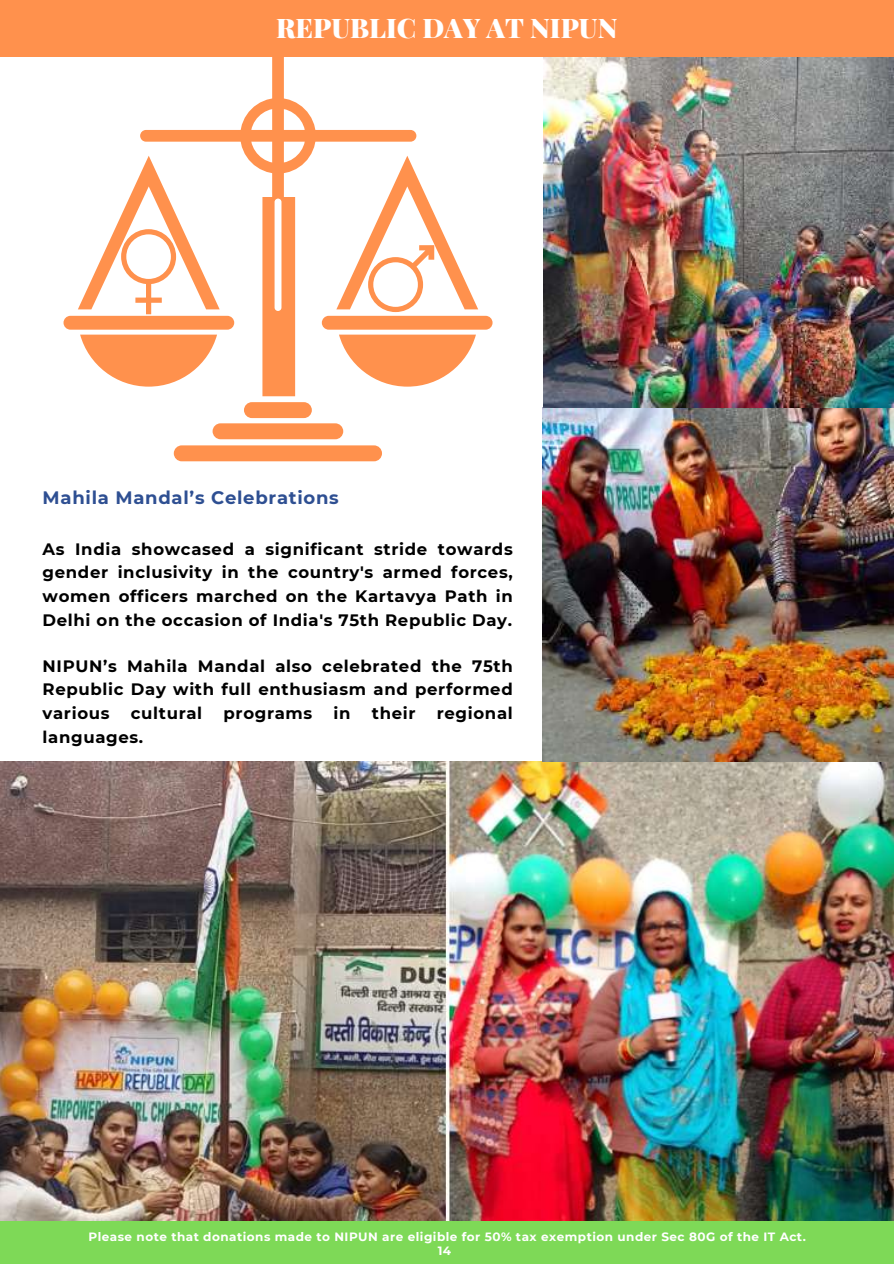
<style>
.page{position:relative;width:894px;height:1264px;background:#fff}
.page>*{position:absolute;margin:0;border:0;box-sizing:border-box;transform-origin:0 0}
.t1{font:900 27px "Playfair Display";color:#fff}
.t2{font:700 18px "Montserrat";letter-spacing:.04em;color:#2e4f92}
.t3{font:700 16.5px/23.7px "Montserrat";letter-spacing:.04em;color:#000;text-align:justify}
.t4{font:700 12px "Montserrat";letter-spacing:.04em;color:#fff}
</style>
<div class="page">
<div style="left:0;top:0;width:893px;height:57px;background:#ff914d"></div>
<div style="left:0;top:1220px;width:893px;height:43px;background:#7ed957"></div>
<img style="left:0;top:761px;width:893px;height:459px">
<img style="left:542px;top:57px;width:351px;height:704px">
<div style="left:140px;top:130px;width:276px;height:12px;background:#ff914d;border-radius:6px"></div>
<div style="left:244px;top:402px;width:68px;height:16px;background:#ff914d;border-radius:8px"></div>
<div style="left:212px;top:423px;width:131px;height:16px;background:#ff914d;border-radius:8px"></div>
<div style="left:174px;top:445px;width:208px;height:16px;background:#ff914d;border-radius:8px"></div>
<div style="left:63px;top:316px;width:171px;height:14px;background:#ff914d;border-radius:7px"></div>
<svg style="left:80px;top:334px;width:137px;height:52px"></svg>
<div style="left:322px;top:316px;width:170px;height:14px;background:#ff914d;border-radius:7px"></div>
<svg style="left:339px;top:334px;width:137px;height:52px"></svg>
<svg style="left:240px;top:57px;width:76px;height:339px"></svg>
<svg style="left:78px;top:156px;width:141px;height:158px"></svg>
<svg style="left:336px;top:156px;width:142px;height:156px"></svg>
<h1 class="t1" style="left:276px;top:9px;width:343px">REPUBLIC DAY AT NIPUN</h1>
<p class="t2" style="left:43px;top:486px;width:297px">Mahila Mandal’s Celebrations</p>
<p class="t3" style="left:43px;top:537px;width:471px">As India showcased a significant stride towards gender inclusivity in the country's armed forces, women officers marched on the Kartavya Path in Delhi on the occasion of India's 75th Republic Day.</p>
<p class="t3" style="left:43px;top:654px;width:471px">NIPUN’s Mahila Mandal also celebrated the 75th Republic Day with full enthusiasm and performed various</p>
<p class="t3" style="left:131px;top:701px;width:73px">cultural</p>
<p class="t3" style="left:223px;top:701px;width:90px">programs</p>
<p class="t3" style="left:333px;top:701px;width:19px">in</p>
<p class="t3" style="left:372px;top:701px;width:45px">their</p>
<p class="t3" style="left:436px;top:701px;width:77px">regional</p>
<p class="t3" style="left:43px;top:725px;width:102px">languages.</p>
<p class="t4" style="left:88px;top:1228px;width:718px">Please note that donations made to NIPUN are eligible for 50% tax exemption under Sec 80G of the IT Act.</p>
<p class="t4" style="left:437px;top:1243px;width:15px">14</p>
</div>
